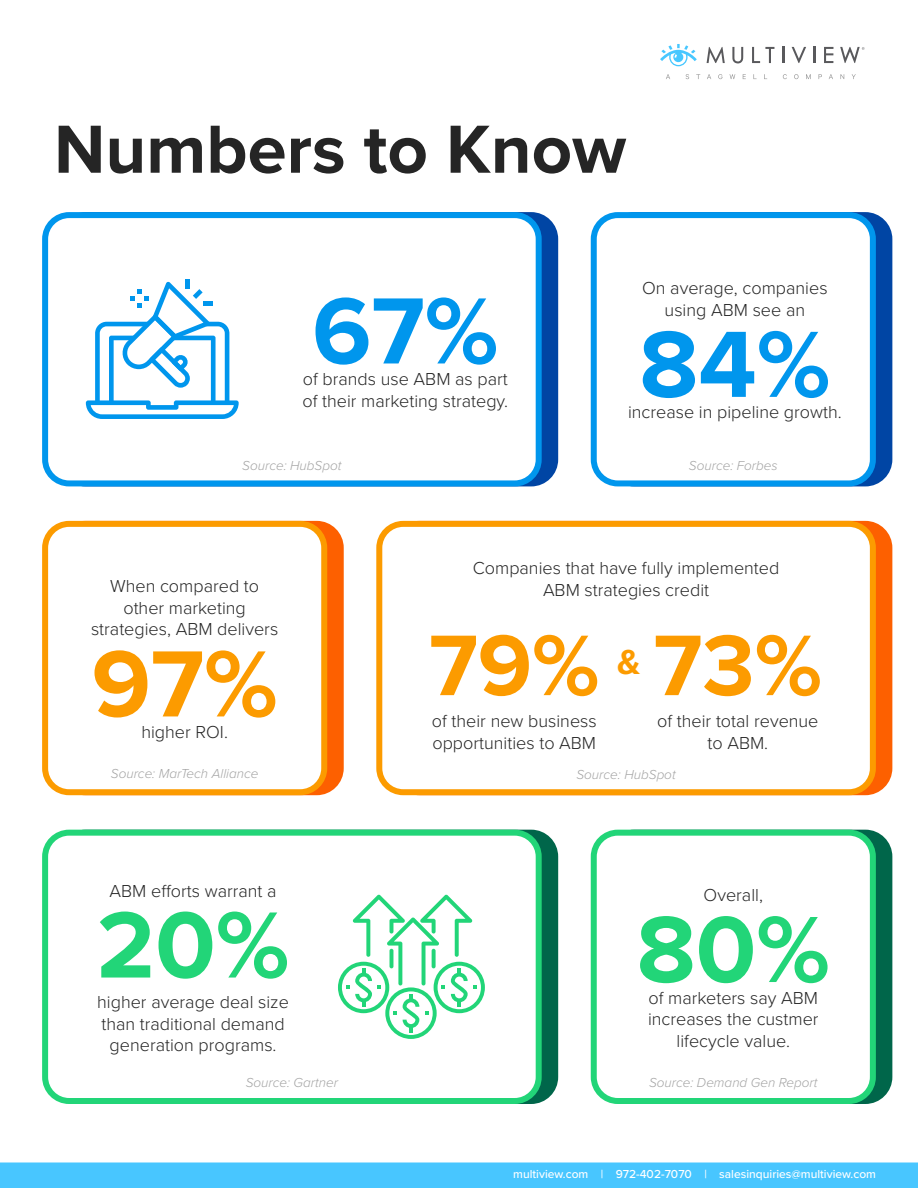
<style>
.page{position:relative;width:918px;height:1188px;background:#fff}
.page>*{position:absolute;margin:0;border:0;box-sizing:border-box;transform-origin:0 0}
.t1{font:700 97.5px "Proxima Nova";color:#0096ed}
.t2{font:700 97.5px "Proxima Nova";color:#22d578}
.t3{font:700 97.5px "Proxima Nova";color:#fc9b00}
.t4{font:700 89.1px "Proxima Nova";color:#fc9b00}
.t5{font:700 70.5px "Proxima Nova";color:#252525}
.t6{font:700 36px "Proxima Nova";color:#fc9b00}
.t7{font:300 18px/21.6px "Proxima Nova";color:#252525;text-align:center}
.t8{font:italic 300 13.5px "Proxima Nova";color:#a4a4a4}
.t9{font:500 12px "Proxima Nova";color:#fff}
</style>
<div class="page">
<div style="left:0;top:1162px;width:918px;height:26px;background:#48c6ff"></div>
<svg style="left:732px;top:47px;width:11px;height:16px"></svg>
<svg style="left:752px;top:47px;width:22px;height:16px"></svg>
<svg style="left:782px;top:47px;width:2px;height:16px"></svg>
<svg style="left:792px;top:47px;width:14px;height:16px"></svg>
<svg style="left:813px;top:47px;width:2px;height:16px"></svg>
<svg style="left:824px;top:47px;width:9px;height:16px"></svg>
<svg style="left:660px;top:44px;width:37px;height:22px"></svg>
<svg style="left:707px;top:47px;width:18px;height:16px"></svg>
<svg style="left:666px;top:74px;width:4px;height:5px"></svg>
<svg style="left:686px;top:74px;width:3px;height:5px"></svg>
<svg style="left:707px;top:74px;width:4px;height:5px"></svg>
<svg style="left:718px;top:74px;width:4px;height:5px"></svg>
<svg style="left:730px;top:74px;width:5px;height:5px"></svg>
<svg style="left:783px;top:74px;width:4px;height:5px"></svg>
<svg style="left:794px;top:74px;width:5px;height:5px"></svg>
<svg style="left:806px;top:74px;width:5px;height:5px"></svg>
<svg style="left:829px;top:74px;width:4px;height:5px"></svg>
<svg style="left:840px;top:74px;width:4px;height:5px"></svg>
<svg style="left:840px;top:47px;width:24px;height:16px"></svg>
<div style="left:393px;top:521px;width:499px;height:274px;background:#fd6000;border-radius:27px"></div>
<div style="left:59px;top:521px;width:285px;height:274px;background:#fd6000;border-radius:27px"></div>
<div style="left:59px;top:830px;width:499px;height:274px;background:#00664a;border-radius:27px"></div>
<div style="left:607px;top:830px;width:285px;height:274px;background:#00664a;border-radius:27px"></div>
<div style="left:59px;top:212px;width:499px;height:274px;background:#0045a4;border-radius:27px"></div>
<div style="left:607px;top:212px;width:285px;height:274px;background:#0045a4;border-radius:27px"></div>
<div style="left:45px;top:215px;width:494px;height:268px;background:#fff;border-radius:24px"></div>
<div style="left:42px;top:212px;width:500px;height:274px;border:6px solid #0096ed;border-radius:24px"></div>
<div style="left:594px;top:215px;width:279px;height:268px;background:#fff;border-radius:24px"></div>
<div style="left:591px;top:212px;width:285px;height:274px;border:6px solid #0096ed;border-radius:24px"></div>
<div style="left:379px;top:524px;width:494px;height:268px;background:#fff;border-radius:24px"></div>
<div style="left:376px;top:521px;width:500px;height:274px;border:6px solid #fc9b00;border-radius:24px"></div>
<div style="left:45px;top:524px;width:279px;height:268px;background:#fff;border-radius:24px"></div>
<div style="left:42px;top:521px;width:285px;height:274px;border:6px solid #fc9b00;border-radius:24px"></div>
<div style="left:45px;top:833px;width:494px;height:268px;background:#fff;border-radius:24px"></div>
<div style="left:42px;top:830px;width:500px;height:274px;border:6px solid #22d578;border-radius:24px"></div>
<div style="left:594px;top:833px;width:279px;height:268px;background:#fff;border-radius:24px"></div>
<div style="left:591px;top:830px;width:285px;height:274px;border:6px solid #22d578;border-radius:24px"></div>
<svg style="left:338px;top:895px;width:147px;height:144px"></svg>
<svg style="left:86px;top:280px;width:153px;height:139px"></svg>
<p class="t5" style="left:54px;top:97px;width:574px">Numbers to Know</p>
<p class="t1" style="left:312px;top:258px;width:188px">67%</p>
<p class="t7" style="left:302px;top:389px;width:207px">of their marketing strategy.</p>
<p class="t7" style="left:303px;top:367px;width:207px">of brands use ABM as part</p>
<p class="t7" style="left:642px;top:277px;width:187px">On average, companies using ABM see an</p>
<p class="t1" style="left:639px;top:292px;width:193px">84%</p>
<p class="t7" style="left:628px;top:401px;width:215px">increase in pipeline growth.</p>
<p class="t8" style="left:242px;top:455px;width:101px">Source: HubSpot</p>
<p class="t8" style="left:689px;top:455px;width:90px">Source: Forbes</p>
<p class="t7" style="left:473px;top:556px;width:308px">Companies that have fully implemented</p>
<p class="t7" style="left:110px;top:574px;width:151px">When compared to</p>
<p class="t7" style="left:543px;top:578px;width:168px">ABM strategies credit</p>
<p class="t7" style="left:91px;top:596px;width:189px">other marketing strategies, ABM delivers</p>
<p class="t3" style="left:92px;top:611px;width:188px">97%</p>
<p class="t7" style="left:141px;top:720px;width:88px">higher ROI.</p>
<p class="t4" style="left:429px;top:599px;width:172px">79%</p>
<p class="t7" style="left:432px;top:709px;width:166px;text-align:left">of their new business opportunities to ABM</p>
<p class="t4" style="left:654px;top:599px;width:170px">73%</p>
<p class="t7" style="left:657px;top:709px;width:163px">of their total revenue to ABM.</p>
<p class="t6" style="left:617px;top:635px;width:25px">&amp;</p>
<p class="t8" style="left:111px;top:764px;width:149px">Source: MarTech Alliance</p>
<p class="t8" style="left:576px;top:764px;width:101px">Source: HubSpot</p>
<p class="t7" style="left:110px;top:879px;width:168px">ABM efforts warrant a</p>
<p class="t2" style="left:97px;top:872px;width:194px">20%</p>
<p class="t7" style="left:97px;top:990px;width:193px">higher average deal size than traditional demand generation programs.</p>
<p class="t7" style="left:704px;top:883px;width:61px">Overall,</p>
<p class="t2" style="left:637px;top:877px;width:195px">80%</p>
<p class="t7" style="left:648px;top:986px;width:172px">of marketers say ABM increases the custmer lifecycle value.</p>
<p class="t8" style="left:246px;top:1073px;width:94px">Source: Gartner</p>
<p class="t8" style="left:649px;top:1073px;width:170px">Source: Demand Gen Report</p>
<p class="t9" style="left:513px;top:1165px;width:364px">multiview.com | 972-402-7070 | salesinquiries@multiview.com</p>
</div>
